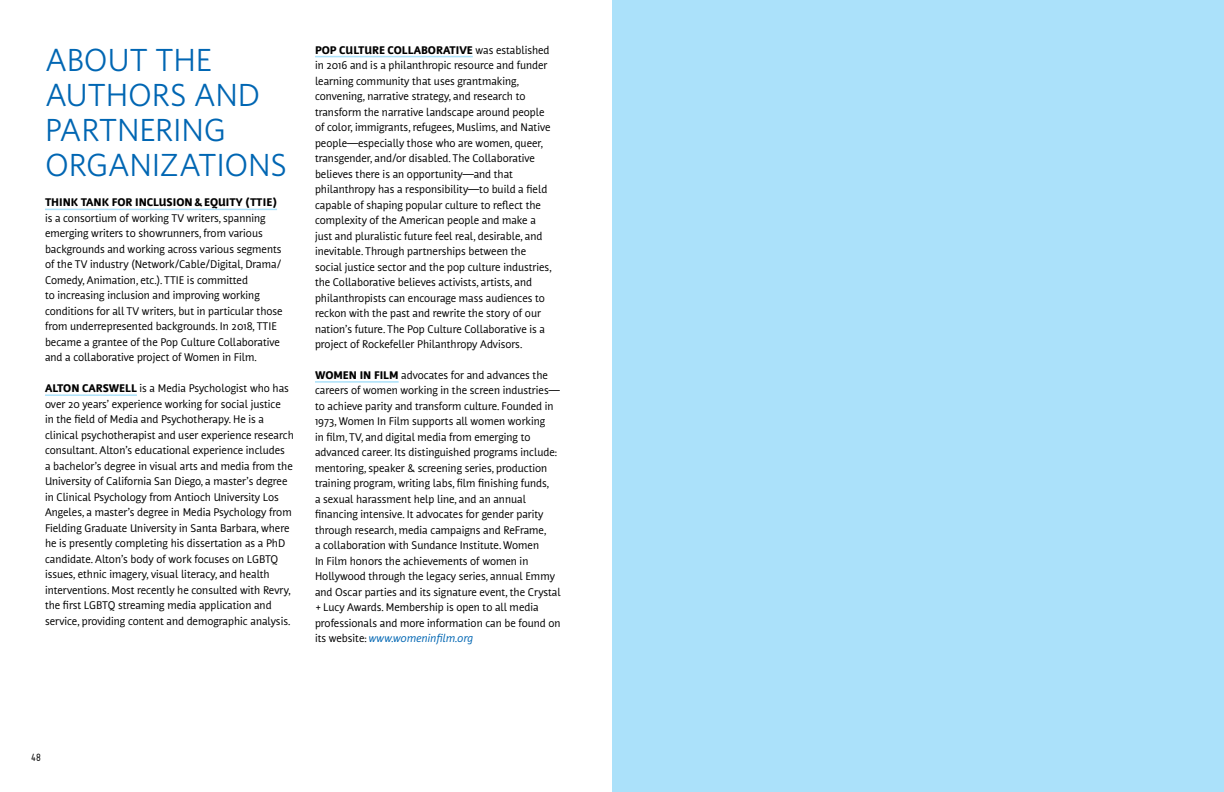
<style>
.page{position:relative;width:1224px;height:792px;background:#fff}
.page>*{position:absolute;margin:0;border:0;box-sizing:border-box;transform-origin:0 0}
.t1{font:32px/35px "Whitney";letter-spacing:-.01em;color:#0066b3}
.t2{font:11.5px "Miso";color:#000}
.t3{font:11px/15.5px "Nuvo Pro";color:#000}
.t4{font:800 11px "Nuvo Pro";color:#000}
.s1{font-weight:800}
.s2{font-style:italic;color:#0066b3}
</style>
<div class="page">
<hr style="left:45px;top:209px;width:232px;height:1px;background:#abe1fa">
<hr style="left:45px;top:394px;width:92px;height:2px;background:#abe1fa">
<hr style="left:315px;top:56px;width:158px;height:1px;background:#abe1fa">
<hr style="left:315px;top:381px;width:84px;height:2px;background:#abe1fa">
<div style="left:612px;top:0;width:612px;height:792px;background:#abe1fa"></div>
<h1 class="t1" style="left:45px;top:41px;width:243px">ABOUT THE<br>AUTHORS AND<br>PARTNERING<br>ORGANIZATIONS</h1>
<p class="t4" style="left:45px;top:194px;width:234px">THINK TANK FOR INCLUSION &amp; EQUITY (TTIE)</p>
<p class="t3" style="left:45px;top:210px;width:239px">is a consortium of working TV writers, spanning emerging writers to showrunners, from various backgrounds and working across various segments of the TV industry (Network/Cable/Digital, Drama/ Comedy, Animation, etc.). TTIE is committed<br>to increasing inclusion and improving working conditions for all TV writers, but in particular those from underrepresented backgrounds. In 2018, TTIE became a grantee of the Pop Culture Collaborative and a collaborative project of Women in Film.</p>
<p class="t3" style="left:45px;top:380px;width:250px"><span class="s1">ALTON CARSWELL</span> is a Media Psychologist who has over 20 years’ experience working for social justice<br>in the field of Media and Psychotherapy. He is a clinical psychotherapist and user experience research consultant. Alton’s educational experience includes<br>a bachelor’s degree in visual arts and media from the University of California San Diego, a master’s degree in Clinical Psychology from Antioch University Los Angeles, a master’s degree in Media Psychology from Fielding Graduate University in Santa Barbara, where he is presently completing his dissertation as a PhD candidate. Alton’s body of work focuses on LGBTQ issues, ethnic imagery, visual literacy, and health interventions. Most recently he consulted with Revry, the first LGBTQ streaming media application and service, providing content and demographic analysis.</p>
<p class="t3" style="left:315px;top:42px;width:238px"><span class="s1">POP CULTURE COLLABORATIVE</span> was established in 2016 and is a philanthropic resource and funder learning community that uses grantmaking, convening, narrative strategy, and research to transform the narrative landscape around people of color, immigrants, refugees, Muslims, and Native people—especially those who are women, queer, transgender, and/or disabled. The Collaborative believes there is an opportunity—and that philanthropy has a responsibility—to build a field capable of shaping popular culture to reflect the complexity of the American people and make a just and pluralistic future feel real, desirable, and inevitable. Through partnerships between the social justice sector and the pop culture industries, the Collaborative believes activists, artists, and philanthropists can encourage mass audiences to reckon with the past and rewrite the story of our nation’s future. The Pop Culture Collaborative is a project of Rockefeller Philanthropy Advisors.</p>
<p class="t3" style="left:315px;top:367px;width:247px"><span class="s1">WOMEN IN FILM</span> advocates for and advances the careers of women working in the screen industries— to achieve parity and transform culture. Founded in 1973, Women In Film supports all women working<br>in film, TV, and digital media from emerging to advanced career. Its distinguished programs include: mentoring, speaker &amp; screening series, production training program, writing labs, film finishing funds,<br>a sexual harassment help line, and an annual financing intensive. It advocates for gender parity through research, media campaigns and ReFrame,<br>a collaboration with Sundance Institute. Women<br>In Film honors the achievements of women in Hollywood through the legacy series, annual Emmy and Oscar parties and its signature event, the Crystal + Lucy Awards. Membership is open to all media professionals and more information can be found on its website: <span class="s2">www.womeninfilm.org</span></p>
<p class="t2" style="left:31px;top:750px;width:11px">48</p>
</div>
